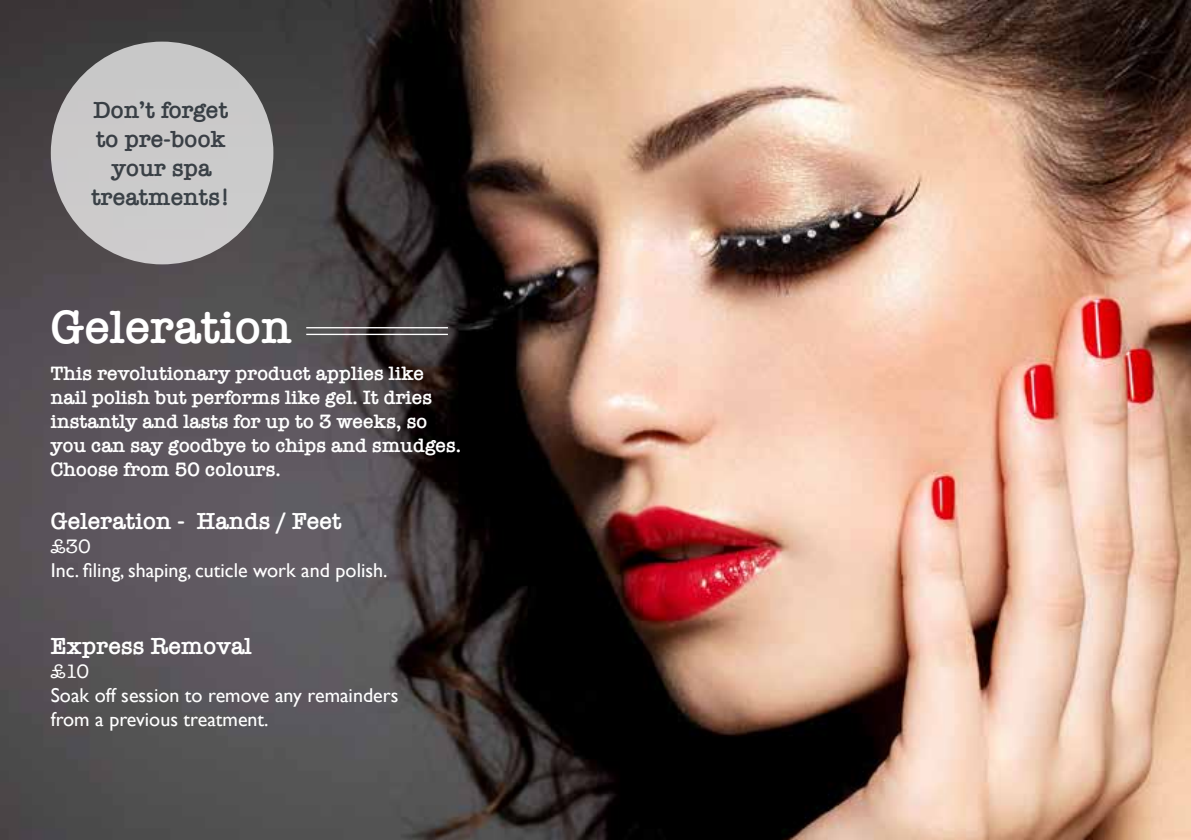
<style>
.page{position:relative;width:1191px;height:840px;background:#fff}
.page>*{position:absolute;margin:0;border:0;box-sizing:border-box;transform-origin:0 0}
.t1{font:600 48px "American Typewriter";color:#fff}
.t2{font:600 24px/28.8px "American Typewriter";color:#343e46;text-align:center}
.t3{font:600 24px "American Typewriter";color:#fff}
.t4{font:600 20px/24px "American Typewriter";color:#fff}
.t5{font:20px/24px "Gill Sans";color:#fff}
.t6{font:20px "American Typewriter";color:#fff}
</style>
<div class="page">
<img style="left:0;top:0;width:1191px;height:839px">
<hr style="left:306px;top:333px;width:142px;height:2px;background:#fff">
<hr style="left:306px;top:327px;width:142px;height:1px;background:#fff">
<div style="left:51px;top:42px;width:222px;height:222px;background:#cbcaca;border-radius:50%"></div>
<p class="t2" style="left:91px;top:95px;width:140px">Don’t forget to pre-book your spa treatments!</p>
<h1 class="t1" style="left:51px;top:290px;width:243px">Geleration</h1>
<p class="t4" style="left:51px;top:361px;width:412px">This revolutionary product applies like nail polish but performs like gel. It dries instantly and lasts for up to 3 weeks, so you can say goodbye to chips and smudges.<br>Choose from 50 colours.</p>
<p class="t3" style="left:51px;top:502px;width:292px">Geleration - Hands / Feet</p>
<p class="t6" style="left:51px;top:531px;width:42px">£30</p>
<p class="t5" style="left:51px;top:558px;width:338px">Inc. filing, shaping, cuticle work and polish.</p>
<p class="t3" style="left:51px;top:627px;width:203px">Express Removal</p>
<p class="t6" style="left:51px;top:656px;width:40px">£10</p>
<p class="t5" style="left:51px;top:683px;width:349px">Soak off session to remove any remainders from a previous treatment.</p>
</div>
